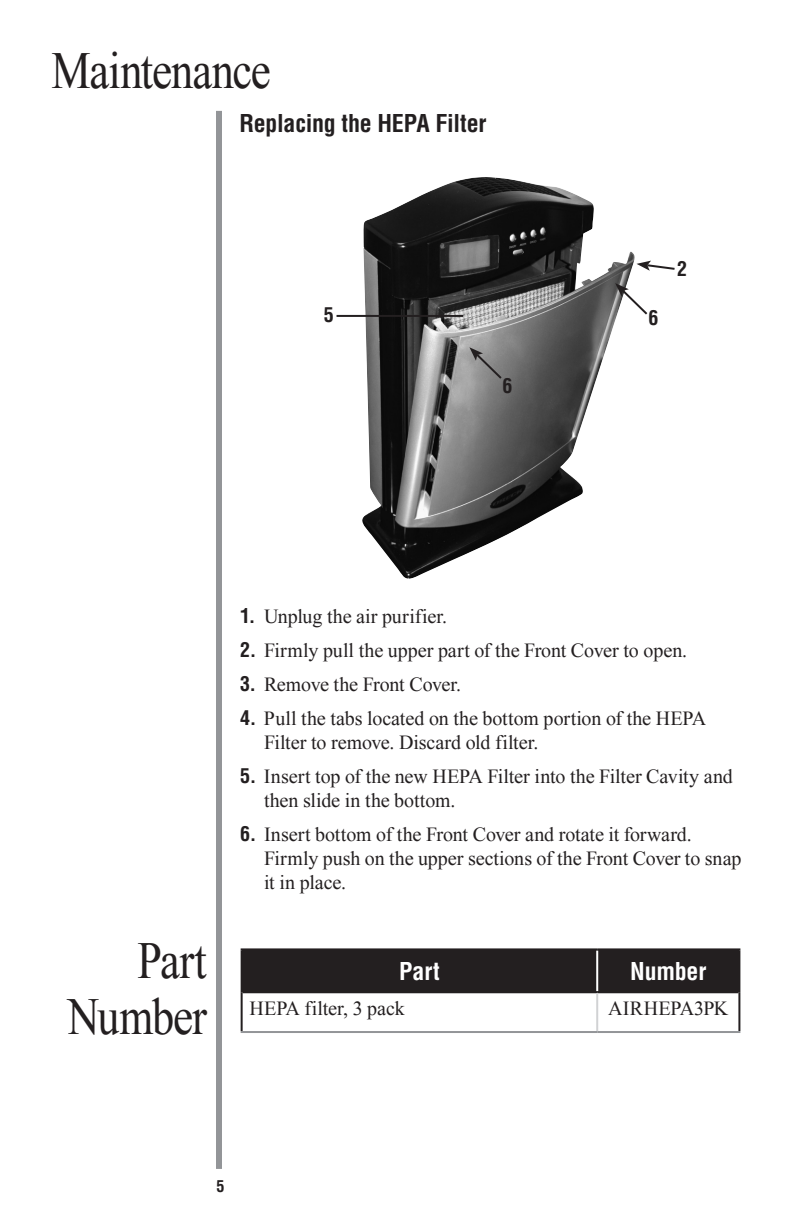
<style>
.page{position:relative;width:792px;height:1224px;background:#fff}
.page>*{position:absolute;margin:0;border:0;box-sizing:border-box;transform-origin:0 0}
.Oreck_Main_Head{font:52px/56px "Times";letter-spacing:-.02em;color:#231f20;text-align:right;scale:.85 1}
.Oreck_Sub-head{font:700 condensed 24px "Helvetica";letter-spacing:-.01em;color:#231f20}
.Oreck_callouts{font:700 condensed 24px "Helvetica";letter-spacing:-.01em;color:#fff}
.Oreck_indented_text{font:20px/24px "Times";letter-spacing:-.005em;color:#231f20}
.Oreck_callouts-2{font:20px "Times";color:#231f20}
.Oreck_Body_Text{font:700 condensed 20px "Helvetica";color:#231f20}
.s1{font-family:"Helvetica";font-weight:700;font-stretch:condensed}
</style>
<div class="page">
<div style="left:243px;top:950px;width:495px;height:41px;background:#231f20"></div>
<hr style="left:596px;top:950px;width:2px;height:41px;background:#fff">
<hr style="left:243px;top:991px;width:354px;height:2px;background:#231f20">
<hr style="left:597px;top:991px;width:141px;height:2px;background:#231f20">
<hr style="left:596px;top:993px;width:2px;height:38px;background:#d1d2d4">
<hr style="left:241px;top:948px;width:356px;height:2px;background:#231f20">
<hr style="left:241px;top:950px;width:2px;height:42px;background:#231f20">
<hr style="left:597px;top:948px;width:143px;height:2px;background:#231f20">
<hr style="left:738px;top:950px;width:2px;height:42px;background:#231f20">
<hr style="left:241px;top:992px;width:2px;height:39px;background:#231f20">
<hr style="left:738px;top:992px;width:2px;height:39px;background:#231f20">
<hr style="left:241px;top:1031px;width:356px;height:2px;background:#939598">
<hr style="left:597px;top:1031px;width:143px;height:2px;background:#939598">
<div style="left:216px;top:111px;width:6px;height:1058px;background:#939598"></div>
<svg style="left:637px;top:261px;width:38px;height:10px"></svg>
<img style="left:361px;top:177px;width:276px;height:402px">
<hr style="left:337px;top:315px;width:126px;height:2px;background:#231f20">
<svg style="left:615px;top:283px;width:33px;height:34px"></svg>
<svg style="left:469px;top:347px;width:35px;height:34px"></svg>
<p class="Oreck_Main_Head" style="left:52px;top:41px;width:259px">Maintenance</p>
<p class="Oreck_Sub-head" style="left:240px;top:109px;width:248px">Replacing the HEPA Filter</p>
<p class="Oreck_Body_Text" style="left:324px;top:303px;width:11px">5</p>
<p class="Oreck_Body_Text" style="left:502px;top:374px;width:11px">6</p>
<p class="Oreck_Body_Text" style="left:648px;top:305px;width:11px">6</p>
<p class="Oreck_Body_Text" style="left:677px;top:257px;width:11px">2</p>
<p class="Oreck_Main_Head" style="left:67px;top:932px;width:166px">Part<br>Number</p>
<p class="Oreck_indented_text" style="left:240px;top:604px;width:209px"><span class="s1">1.</span> Unplug the air purifier.</p>
<p class="Oreck_indented_text" style="left:240px;top:638px;width:449px"><span class="s1">2.</span> Firmly pull the upper part of the Front Cover to open.</p>
<p class="Oreck_indented_text" style="left:240px;top:672px;width:223px"><span class="s1">3.</span> Remove the Front Cover.</p>
<p class="Oreck_indented_text" style="left:264px;top:706px;width:444px;text-indent:-24px"><span class="s1">4.</span> Pull the tabs located on the bottom portion of the HEPA<br>Filter to remove. Discard old filter.</p>
<p class="Oreck_indented_text" style="left:264px;top:764px;width:470px;text-indent:-24px"><span class="s1">5.</span> Insert top of the new HEPA Filter into the Filter Cavity and then slide in the bottom.</p>
<p class="Oreck_indented_text" style="left:264px;top:822px;width:479px;text-indent:-24px"><span class="s1">6.</span> Insert bottom of the Front Cover and rotate it forward.<br>Firmly push on the upper sections of the Front Cover to snap it in place.</p>
<p class="Oreck_callouts" style="left:399px;top:957px;width:42px">Part</p>
<p class="Oreck_callouts" style="left:630px;top:957px;width:78px">Number</p>
<p class="Oreck_callouts-2" style="left:250px;top:997px;width:157px">HEPA filter, 3 pack</p>
<p class="Oreck_indented_text" style="left:608px;top:996px;width:122px">AIRHEPA3PK</p>
</div>
